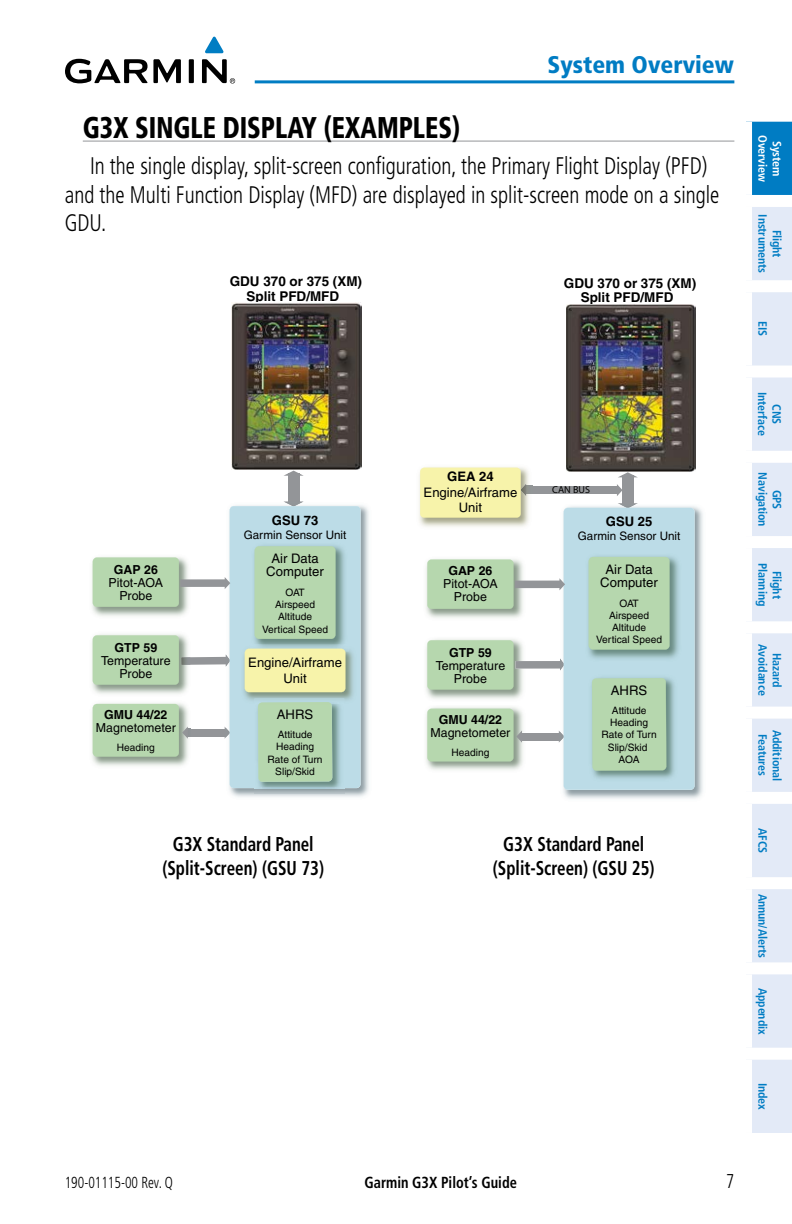
<style>
.page{position:relative;width:792px;height:1224px;background:#fff}
.page>*{position:absolute;margin:0;border:0;box-sizing:border-box;transform-origin:0 0}
.Heading_2{font:900 condensed 30px "Frutiger";color:#000;scale:.85 1}
.BODY_TEXT{font:300 condensed 24px/28.8px "Frutiger";color:#000;scale:.9 1}
.t1{font:900 condensed 24px "Frutiger";color:#007cc3}
.t2{font:700 condensed 20px/24px "Frutiger";color:#000;text-align:center;scale:.85 1}
.t3{font:300 condensed 20px "Frutiger";color:#000;scale:.85 1}
.t4{font:700 condensed 16px "Frutiger";color:#000;scale:.9 1}
.t5{font:300 condensed 16px "Frutiger";color:#000;scale:.85 1}
.t6{font:700 13.4px "Helvetica";color:#000}
.t7{font:13.2px/15.8px "Helvetica";color:#000;text-align:center}
.t8{font:700 13.2px "Helvetica";color:#000}
.t9{font:12.4px/13.2px "Helvetica";color:#000;text-align:center}
.t10{font:700 condensed 12px/14.4px "Frutiger";letter-spacing:-.01em;color:#007cc3;text-align:center}
.t11{font:700 condensed 12px/14.4px "Frutiger";letter-spacing:-.01em;color:#fff;text-align:center}
.t12{font:11.6px "Helvetica";color:#000}
.t13{font:10.2px/12.2px "Helvetica";color:#000;text-align:center}
.t14{font:10.2px "Myriad";color:#000}
.s1{font-weight:700}
</style>
<div class="page">
<div style="left:746px;top:116px;width:46px;height:85px;background:#007cc3"></div>
<div style="left:752px;top:207px;width:40px;height:926px;background:#e3eaf7"></div>
<div style="left:740px;top:110px;width:52px;height:12px;background:#fff"></div>
<div style="left:740px;top:122px;width:12px;height:73px;background:#fff"></div>
<div style="left:740px;top:195px;width:52px;height:12px;background:#fff"></div>
<div style="left:740px;top:280px;width:52px;height:12px;background:#fff"></div>
<div style="left:740px;top:366px;width:52px;height:12px;background:#fff"></div>
<div style="left:740px;top:451px;width:52px;height:12px;background:#fff"></div>
<div style="left:740px;top:536px;width:52px;height:12px;background:#fff"></div>
<div style="left:740px;top:621px;width:52px;height:12px;background:#fff"></div>
<div style="left:740px;top:707px;width:52px;height:12px;background:#fff"></div>
<div style="left:740px;top:792px;width:52px;height:12px;background:#fff"></div>
<div style="left:740px;top:877px;width:52px;height:12px;background:#fff"></div>
<div style="left:740px;top:962px;width:52px;height:12px;background:#fff"></div>
<div style="left:740px;top:1048px;width:52px;height:12px;background:#fff"></div>
<hr style="left:83px;top:141px;width:651px;height:1px;background:#939598">
<img style="left:426px;top:707px;width:97px;height:63px">
<img style="left:426px;top:639px;width:97px;height:60px">
<div style="left:427px;top:640px;width:87px;height:50px;background:#b6d7ae"></div>
<img style="left:426px;top:559px;width:100px;height:59px">
<div style="left:427px;top:559px;width:87px;height:50px;background:#b6d7ae"></div>
<div style="left:522px;top:733px;width:38px;height:8px;background:#939598"></div>
<div style="left:622px;top:476px;width:12px;height:29px;background:#939598"></div>
<svg style="left:619px;top:472px;width:18px;height:5px"></svg>
<div style="left:516px;top:661px;width:46px;height:8px;background:#939598"></div>
<img style="left:563px;top:506px;width:140px;height:293px">
<svg style="left:427px;top:709px;width:95px;height:53px;background:#b5d4ae"></svg>
<img style="left:566px;top:304px;width:129px;height:167px">
<div style="left:524px;top:486px;width:94px;height:8px;background:#939598"></div>
<div style="left:515px;top:581px;width:46px;height:7px;background:#939598"></div>
<svg style="left:559px;top:503px;width:136px;height:287px;background:#b8d7cd"></svg>
<div style="left:188px;top:729px;width:38px;height:8px;background:#939598"></div>
<img style="left:92px;top:703px;width:96px;height:63px">
<div style="left:288px;top:474px;width:11px;height:29px;background:#939598"></div>
<svg style="left:284px;top:471px;width:20px;height:5px"></svg>
<div style="left:181px;top:657px;width:46px;height:8px;background:#939598"></div>
<img style="left:229px;top:505px;width:140px;height:292px">
<svg style="left:93px;top:704px;width:98px;height:53px;background:#b7d5b0"></svg>
<img style="left:255px;top:789px;width:89px;height:5px">
<img style="left:255px;top:788px;width:89px;height:1px">
<img style="left:92px;top:634px;width:96px;height:60px">
<svg style="left:93px;top:635px;width:98px;height:50px;background:#b7d5b0"></svg>
<img style="left:232px;top:302px;width:129px;height:168px">
<img style="left:92px;top:557px;width:96px;height:59px">
<div style="left:93px;top:557px;width:86px;height:50px;background:#b6d7ae"></div>
<div style="left:180px;top:579px;width:46px;height:8px;background:#939598"></div>
<svg style="left:225px;top:502px;width:136px;height:286px;background:#bed9c6"></svg>
<img style="left:419px;top:467px;width:110px;height:60px">
<svg style="left:420px;top:468px;width:113px;height:50px;background:#f2eead"></svg>
<svg style="left:617px;top:484px;width:5px;height:12px"></svg>
<hr style="left:255px;top:80px;width:479px;height:3px;background:#007dc3">
<svg style="left:205px;top:37px;width:19px;height:16px"></svg>
<svg style="left:65px;top:59px;width:170px;height:24px"></svg>
<h2 class="t1" style="left:548px;top:50px;width:188px">System Overview</h2>
<p class="Heading_2" style="left:83px;top:109px;width:446px">G3X SINGLE DISPLAY (EXAMPLES)</p>
<p class="BODY_TEXT" style="left:65px;top:151px;width:729px;text-indent:25px">In the single display, split-screen configuration, the Primary Flight Display (PFD) and the Multi Function Display (MFD) are displayed in split-screen mode on a single<br>GDU.</p>
<p class="t6" style="left:230px;top:273px;width:134px">GDU 370 or 375 (XM)</p>
<p class="t6" style="left:247px;top:288px;width:94px">Split PFD/MFD</p>
<p class="t6" style="left:564px;top:275px;width:134px">GDU 370 or 375 (XM)</p>
<p class="t6" style="left:581px;top:289px;width:94px">Split PFD/MFD</p>
<p class="t11" style="left:784px;top:135px;width:48px;rotate:90deg">System<br>Overview</p>
<p class="t10" style="left:784px;top:214px;width:60px;rotate:90deg">Flight<br>Instruments</p>
<p class="t10" style="left:770px;top:321px;width:17px;rotate:90deg">EIS</p>
<p class="t9" style="left:109px;top:563px;width:56px"><span class="s1">GAP 26<br></span>Pitot-AOA<br>Probe</p>
<p class="t9" style="left:101px;top:641px;width:71px"><span class="s1">GTP 59<br></span>Temperature<br>Probe</p>
<p class="t9" style="left:96px;top:708px;width:81px"><span class="s1">GMU 44/22<br></span>Magnetometer</p>
<p class="t13" style="left:117px;top:742px;width:39px">Heading</p>
<p class="t8" style="left:272px;top:512px;width:48px">GSU 73</p>
<p class="t12" style="left:244px;top:528px;width:104px">Garmin Sensor Unit</p>
<p class="t7" style="left:266px;top:552px;width:59px;line-height:13.2px">Air Data<br>Computer</p>
<p class="t13" style="left:262px;top:586px;width:67px">OAT<br>Airspeed<br>Altitude<br>Vertical Speed</p>
<p class="t7" style="left:248px;top:655px;width:95px">Engine/Airframe<br>Unit</p>
<p class="t7" style="left:277px;top:706px;width:38px">AHRS</p>
<p class="t13" style="left:268px;top:728px;width:57px">Attitude<br>Heading<br>Rate of Turn<br>Slip/Skid</p>
<p class="t7" style="left:424px;top:468px;width:95px"><span class="s1">GEA 24<br></span>Engine/Airframe<br>Unit</p>
<p class="t9" style="left:443px;top:564px;width:56px"><span class="s1">GAP 26<br></span>Pitot-AOA<br>Probe</p>
<p class="t9" style="left:436px;top:646px;width:71px"><span class="s1">GTP 59<br></span>Temperature<br>Probe</p>
<p class="t9" style="left:430px;top:713px;width:81px"><span class="s1">GMU 44/22<br></span>Magnetometer</p>
<p class="t13" style="left:452px;top:747px;width:39px">Heading</p>
<p class="t14" style="left:552px;top:485px;width:39px">CAN BUS</p>
<p class="t8" style="left:606px;top:514px;width:48px">GSU 25</p>
<p class="t12" style="left:578px;top:530px;width:104px">Garmin Sensor Unit</p>
<p class="t7" style="left:600px;top:563px;width:59px;line-height:13.2px">Air Data<br>Computer</p>
<p class="t13" style="left:596px;top:597px;width:67px">OAT<br>Airspeed<br>Altitude<br>Vertical Speed</p>
<p class="t7" style="left:611px;top:682px;width:38px">AHRS</p>
<p class="t13" style="left:602px;top:704px;width:57px">Attitude<br>Heading<br>Rate of Turn<br>Slip/Skid<br>AOA</p>
<p class="t2" style="left:162px;top:832px;width:192px">G3X Standard Panel (Split-Screen) (GSU 73)</p>
<p class="t2" style="left:493px;top:832px;width:192px">G3X Standard Panel (Split-Screen) (GSU 25)</p>
<p class="t10" style="left:784px;top:392px;width:46px;rotate:90deg">CNS<br>Interface</p>
<p class="t10" style="left:784px;top:472px;width:56px;rotate:90deg">GPS<br>Navigation</p>
<p class="t10" style="left:784px;top:563px;width:44px;rotate:90deg">Flight<br>Planning</p>
<p class="t10" style="left:784px;top:644px;width:53px;rotate:90deg">Hazard<br>Avoidance</p>
<p class="t10" style="left:784px;top:730px;width:53px;rotate:90deg">Additional<br>Features</p>
<p class="t10" style="left:770px;top:828px;width:27px;rotate:90deg">AFCS</p>
<p class="t10" style="left:770px;top:894px;width:66px;rotate:90deg">Annun/Alerts</p>
<p class="t10" style="left:770px;top:988px;width:48px;rotate:90deg">Appendix</p>
<p class="t10" style="left:770px;top:1083px;width:29px;rotate:90deg">Index</p>
<h3 class="t5" style="left:65px;top:1173px;width:129px">190-01115-00 Rev. Q</h3>
<h3 class="t4" style="left:365px;top:1173px;width:171px">Garmin G3X Pilot’s Guide</h3>
<h3 class="t3" style="left:726px;top:1170px;width:11px">7</h3>
</div>
